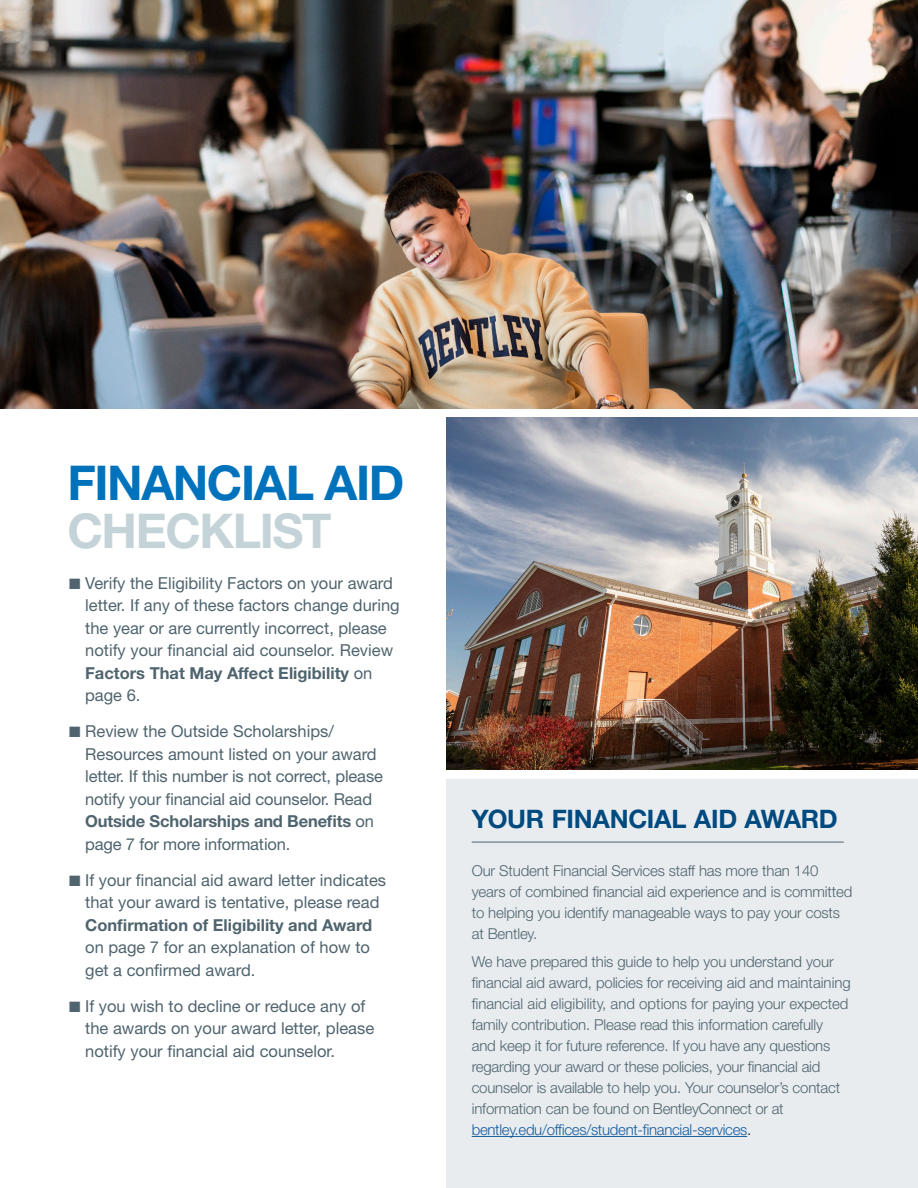
<style>
.page{position:relative;width:918px;height:1188px;background:#fff}
.page>*{position:absolute;margin:0;border:0;box-sizing:border-box;transform-origin:0 0}
.t1{font:700 48px/48px "Helvetica Neue LT Std";letter-spacing:-.03em;color:#0072bc}
.t2{font:700 25.5px "Helvetica Neue LT Std";letter-spacing:-.01em;color:#004a7f}
.t3{font:16.5px/22.5px "Helvetica Neue LT Std";color:#4f646e}
.t4{font:300 15px/21px "Helvetica Neue LT Std";letter-spacing:-.01em;color:#4f646e}
.s1{color:#c4d3d7}
.s2{font-weight:700}
.s3{color:#175d9e}
.s4{color:#231f20}
</style>
<div class="page">
<div style="left:446px;top:779px;width:472px;height:409px;background:#e8ecef"></div>
<hr style="left:472px;top:842px;width:372px;height:1px;background:#4f646e">
<hr style="left:472px;top:1136px;width:275px;height:1px;background:#175d9e">
<img style="left:446px;top:418px;width:472px;height:351px">
<img style="left:0;top:0;width:918px;height:408px">
<p class="t1" style="left:68px;top:458px;width:338px">FINANCIAL AID<br><span class="s1">CHECKLIST</span></p>
<p class="t3" style="left:85px;top:571px;width:316px;text-indent:-16px">■ Verify the Eligibility Factors on your award letter. If any of these factors change during the year or are currently incorrect, please notify your financial aid counselor. Review <span class="s2">Factors That May Affect Eligibility</span> on page 6.</p>
<p class="t3" style="left:85px;top:720px;width:299px;text-indent:-16px">■ Review the Outside Scholarships/ Resources amount listed on your award letter. If this number is not correct, please notify your financial aid counselor. Read <span class="s2">Outside Scholarships and Benefits</span> on page 7 for more information.</p>
<p class="t3" style="left:85px;top:868px;width:302px;text-indent:-16px">■ If your financial aid award letter indicates that your award is tentative, please read <span class="s2">Confirmation of Eligibility and Award </span>on page 7 for an explanation of how to get a confirmed award.</p>
<p class="t3" style="left:85px;top:994px;width:291px;text-indent:-16px">■ If you wish to decline or reduce any of the awards on your award letter, please notify your financial aid counselor.</p>
<p class="t2" style="left:472px;top:803px;width:368px">YOUR FINANCIAL AID AWARD</p>
<p class="t4" style="left:472px;top:860px;width:382px">Our Student Financial Services staff has more than 140 years of combined financial aid experience and is committed to helping you identify manageable ways to pay your costs at Bentley.</p>
<p class="t4" style="left:472px;top:951px;width:381px">We have prepared this guide to help you understand your financial aid award, policies for receiving aid and maintaining financial aid eligibility, and options for paying your expected family contribution. Please read this information carefully and keep it for future reference. If you have any questions regarding your award or these policies, your financial aid counselor is available to help you. Your counselor’s contact information can be found on BentleyConnect or at <span class="s3">bentley.edu/offices/student-financial-services</span><span class="s4">.</span></p>
</div>
